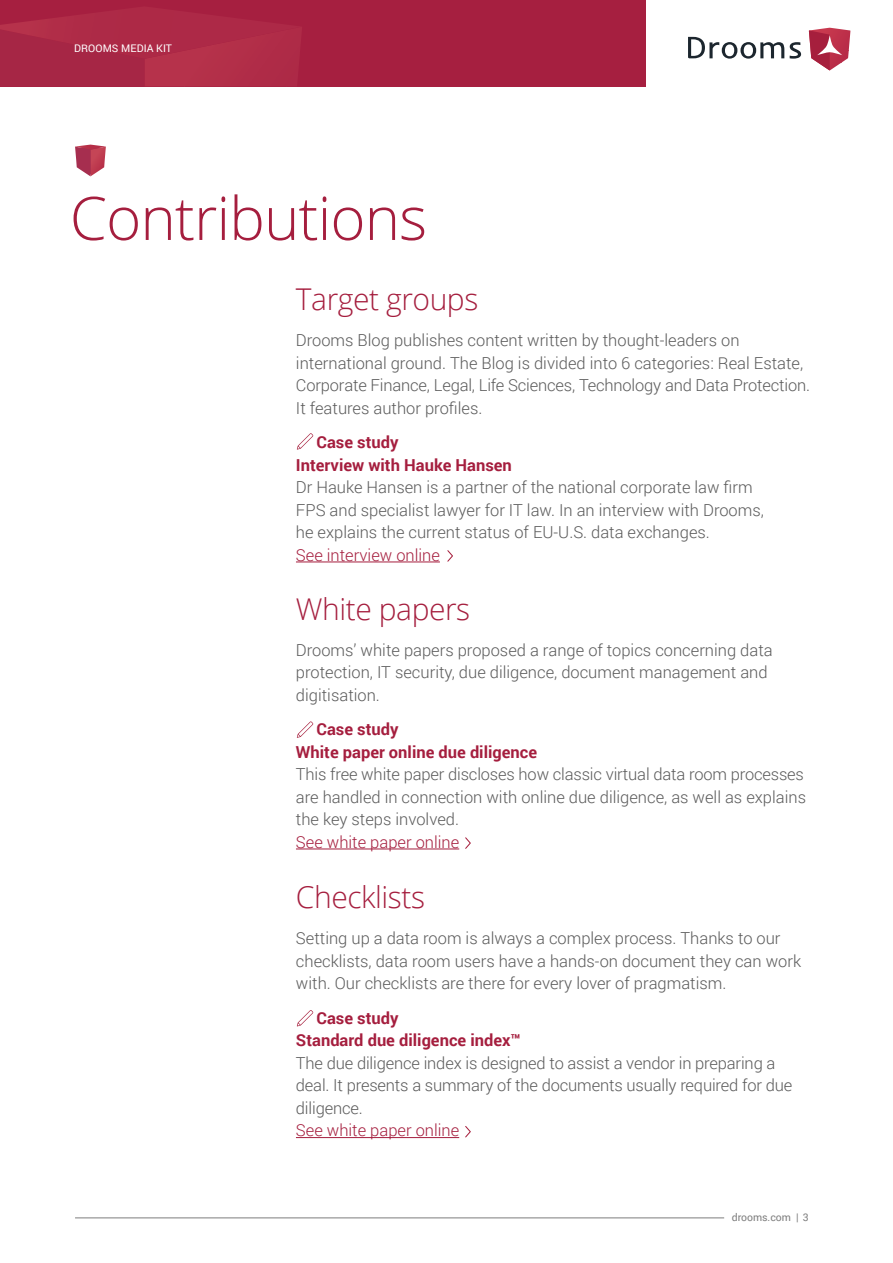
<style>
.page{position:relative;width:893px;height:1263px;background:#fff}
.page>*{position:absolute;margin:0;border:0;box-sizing:border-box;transform-origin:0 0}
.t1{font:300 60px "Open Sans";letter-spacing:-.015em;color:#a51e3e}
.t2{font:300 30px "Open Sans";letter-spacing:-.015em;color:#a51e3e}
.t3{font:300 16.5px/22.5px "Roboto";color:#5a5a5a}
.t4{font:700 16.5px/22.5px "Roboto";color:#a51e3e}
.t5{font:300 16.5px "Roboto";color:#a51e3e}
.t6{font:10.5px "Roboto";letter-spacing:.005em;color:#fff}
.t7{font:10.5px "Roboto";letter-spacing:-.005em;color:#7e7e7e}
</style>
<div class="page">
<div style="left:0;top:0;width:646px;height:87px;background:#a61f40"></div>
<svg style="left:0;top:10px;width:302px;height:77px"></svg>
<svg style="left:809px;top:28px;width:41px;height:42px"></svg>
<svg style="left:688px;top:37px;width:96px;height:22px"></svg>
<svg style="left:790px;top:42px;width:11px;height:17px"></svg>
<hr style="left:75px;top:1217px;width:649px;height:1px;background:#7e7e7e">
<hr style="left:296px;top:561px;width:144px;height:1px;background:#a51e3e">
<hr style="left:296px;top:848px;width:163px;height:1px;background:#a51e3e">
<hr style="left:296px;top:1137px;width:163px;height:1px;background:#a51e3e">
<svg style="left:297px;top:433px;width:16px;height:17px"></svg>
<svg style="left:297px;top:721px;width:16px;height:17px"></svg>
<svg style="left:297px;top:1010px;width:16px;height:16px"></svg>
<svg style="left:447px;top:550px;width:6px;height:12px"></svg>
<svg style="left:465px;top:837px;width:6px;height:12px"></svg>
<svg style="left:465px;top:1126px;width:6px;height:11px"></svg>
<svg style="left:75px;top:145px;width:31px;height:31px"></svg>
<p class="t6" style="left:74px;top:41px;width:99px">DROOMS MEDIA KIT</p>
<h1 class="t1" style="left:70px;top:177px;width:359px">Contributions</h1>
<h2 class="t2" style="left:296px;top:279px;width:184px">Target groups</h2>
<p class="t3" style="left:296px;top:329px;width:516px">Drooms Blog publishes content written by thought-leaders on international ground. The Blog is divided into 6 categories: Real Estate, Corporate Finance, Legal, Life Sciences, Technology and Data Protection.<br>It features author profiles.</p>
<p class="t4" style="left:296px;top:430px;width:217px;text-indent:21px">Case study<br>Interview with Hauke Hansen</p>
<p class="t3" style="left:296px;top:476px;width:470px">Dr Hauke Hansen is a partner of the national corporate law firm<br>FPS and specialist lawyer for IT law. In an interview with Drooms, he explains the current status of EU-U.S. data exchanges.</p>
<p class="t5" style="left:296px;top:543px;width:145px">See interview online</p>
<h2 class="t2" style="left:296px;top:588px;width:176px">White papers</h2>
<p class="t3" style="left:296px;top:638px;width:478px">Drooms’ white papers proposed a range of topics concerning data protection, IT security, due diligence, document management and digitisation.</p>
<p class="t4" style="left:296px;top:717px;width:243px;text-indent:21px">Case study<br>White paper online due diligence</p>
<p class="t3" style="left:296px;top:763px;width:512px">This free white paper discloses how classic virtual data room processes are handled in connection with online due diligence, as well as explains the key steps involved.</p>
<p class="t5" style="left:296px;top:830px;width:165px">See white paper online</p>
<h2 class="t2" style="left:296px;top:877px;width:131px">Checklists</h2>
<p class="t3" style="left:296px;top:927px;width:507px">Setting up a data room is always a complex process. Thanks to our checklists, data room users have a hands-on document they can work with. Our checklists are there for every lover of pragmatism.</p>
<p class="t4" style="left:296px;top:1006px;width:227px;text-indent:21px">Case study<br>Standard due diligence index™</p>
<p class="t3" style="left:296px;top:1051px;width:498px">The due diligence index is designed to assist a vendor in preparing a deal. It presents a summary of the documents usually required for due diligence.</p>
<p class="t5" style="left:296px;top:1119px;width:165px">See white paper online</p>
<p class="t7" style="left:732px;top:1209px;width:78px">drooms.com | 3</p>
</div>
